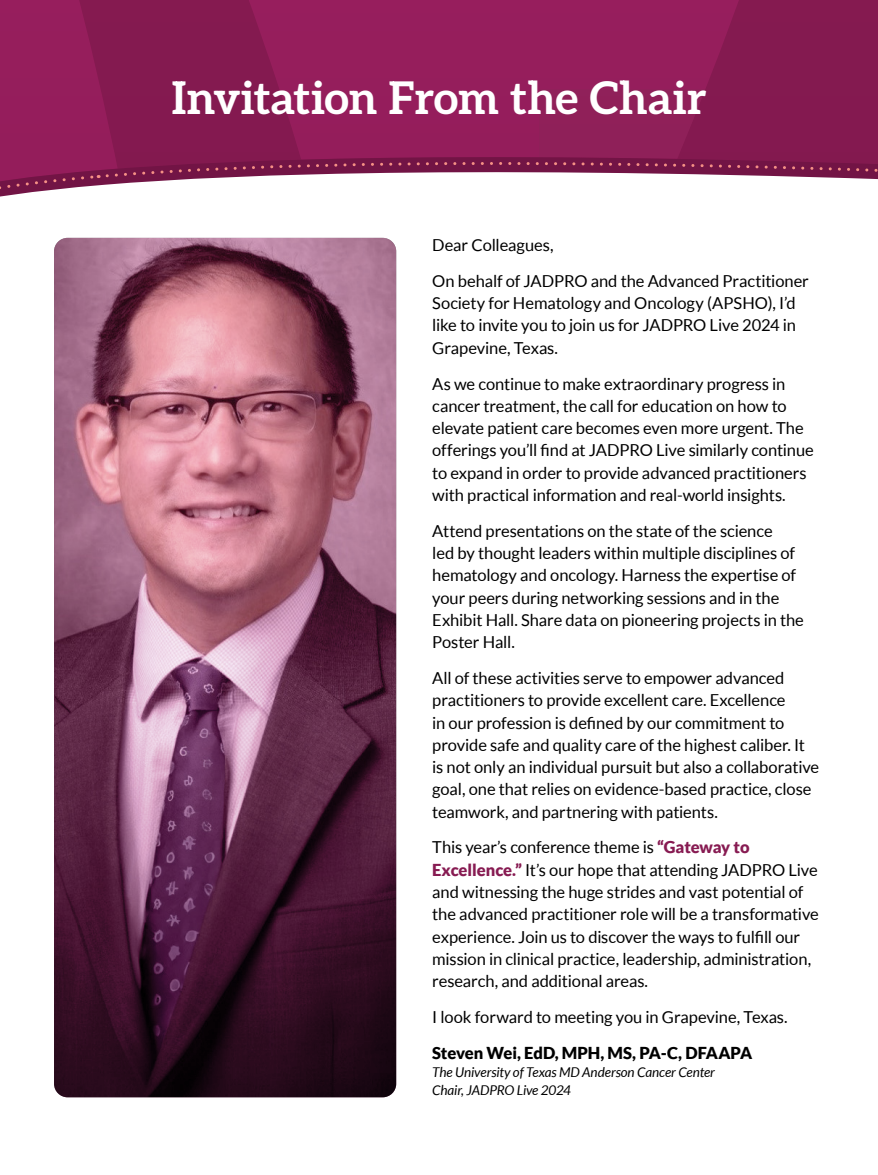
<style>
.page{position:relative;width:878px;height:1175px;background:#fff}
.page>*{position:absolute;margin:0;border:0;box-sizing:border-box;transform-origin:0 0}
.t1{font:45px "Aleo";letter-spacing:-.015em;color:#fff}
.t2{font:16.5px/22.4px "Lato";letter-spacing:-.005em;color:#000}
.t3{font:900 16.5px "Lato";letter-spacing:-.01em;color:#000}
.t4{font:italic 13.5px/18.3px "Lato";letter-spacing:-.005em;color:#000}
.s1{font-weight:900;color:#871b52}
</style>
<div class="page">
<svg style="left:0;top:0;width:878px;height:197px;background:#983366"></svg>
<svg style="left:54px;top:238px;width:342px;height:859px;background:#7e4961"></svg>
<h1 class="t1" style="left:171px;top:63px;width:536px">Invitation From the Chair</h1>
<p class="t2" style="left:432px;top:227px;width:378px;line-height:35.7px">Dear Colleagues,<br>On behalf of JADPRO and the Advanced Practitioner</p>
<p class="t2" style="left:432px;top:292px;width:365px;text-align:justify">Society for Hematology and Oncology (APSHO), I’d like to invite you to join us for JADPRO Live 2024 in Grapevine, Texas.</p>
<p class="t2" style="left:432px;top:372px;width:383px">As we continue to make extraordinary progress in cancer treatment, the call for education on how to elevate patient care becomes even more urgent. The offerings you’ll find at JADPRO Live similarly continue to expand in order to provide advanced practitioners with practical information and real-world insights.</p>
<p class="t2" style="left:432px;top:519px;width:373px">Attend presentations on the state of the science<br>led by thought leaders within multiple disciplines of hematology and oncology. Harness the expertise of your peers during networking sessions and in the Exhibit Hall. Share data on pioneering projects in the Poster Hall.</p>
<p class="t2" style="left:432px;top:666px;width:388px">All of these activities serve to empower advanced practitioners to provide excellent care. Excellence<br>in our profession is defined by our commitment to provide safe and quality care of the highest caliber. It is not only an individual pursuit but also a collaborative goal, one that relies on evidence-based practice, close teamwork, and partnering with patients.</p>
<p class="t2" style="left:432px;top:836px;width:388px">This year’s conference theme is <span class="s1">“Gateway to Excellence.”</span> It’s our hope that attending JADPRO Live and witnessing the huge strides and vast potential of the advanced practitioner role will be a transformative experience. Join us to discover the ways to fulfill our mission in clinical practice, leadership, administration, research, and additional areas.</p>
<p class="t2" style="left:432px;top:1005px;width:357px">I look forward to meeting you in Grapevine, Texas.</p>
<p class="t3" style="left:432px;top:1043px;width:321px">Steven Wei, EdD, MPH, MS, PA-C, DFAAPA</p>
<p class="t4" style="left:432px;top:1063px;width:284px">The University of Texas MD Anderson Cancer Center<br>Chair, JADPRO Live 2024</p>
</div>
